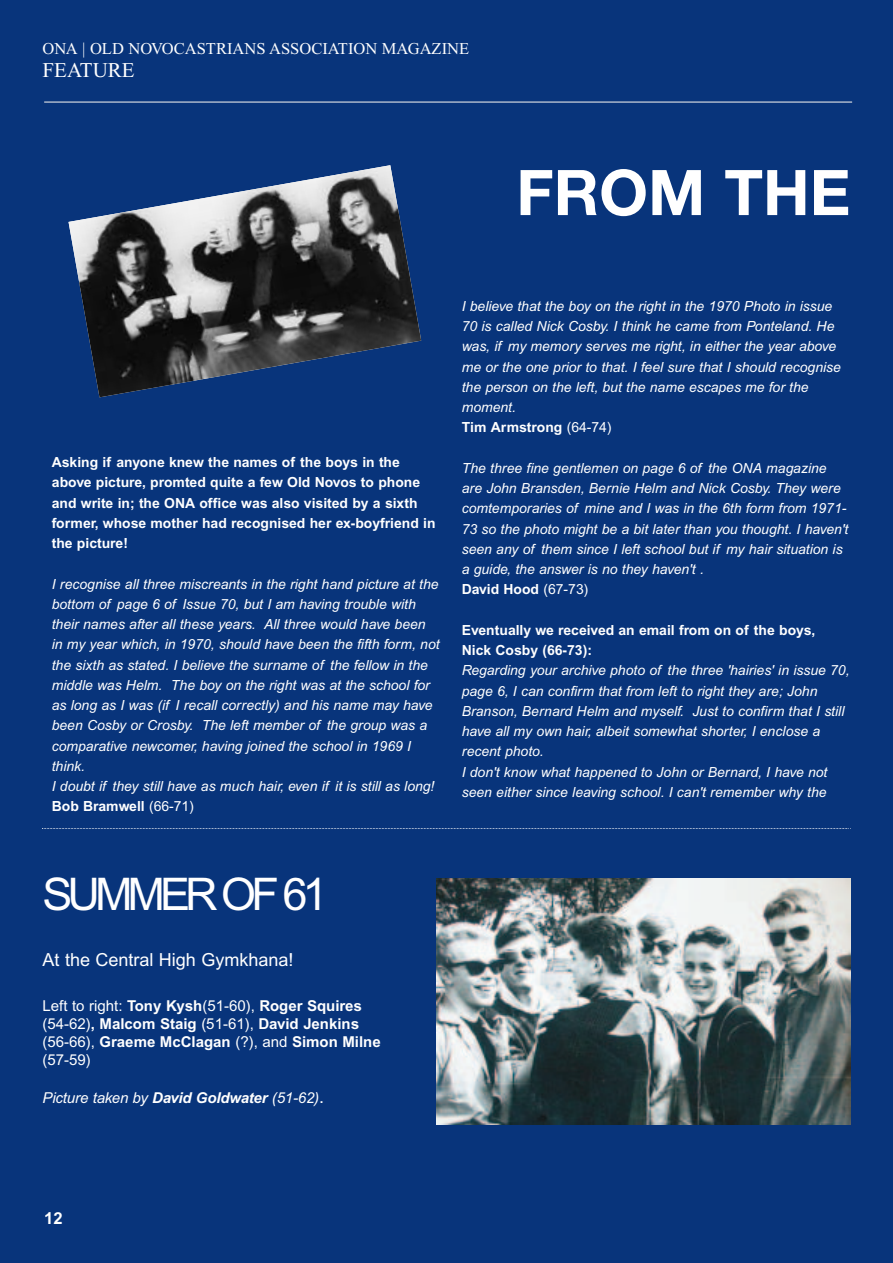
<style>
.page{position:relative;width:893px;height:1263px;background:#08347b}
.page>*{position:absolute;margin:0;border:0;box-sizing:border-box;transform-origin:0 0}
.t1{font:700 63px "Helvetica Neue";color:#fff}
.t2{font:45px "Arial";letter-spacing:-.11em;color:#fff}
.t3{font:21px "Times New Roman";color:#fff}
.t4{font:18px "Arial";color:#fff}
.t5{font:16.5px "Times New Roman";color:#fff}
.t6{font:700 16.5px "Arial";color:#fff}
.t7{font:700 15px/18px "Arial";color:#fff}
.t8{font:italic 15px "Arial";letter-spacing:-.01em;color:#fff}
.t9{font:italic 13.95px/20.2px "Arial";color:#fff}
.t10{font:700 13.95px/20.2px "Arial";color:#fff}
.s1{font-weight:700;font-style:normal}
.s2{font-style:normal}
.s3{font-weight:400}
.s4{font-weight:700}
.s5{font-style:normal;font-size:18px}
</style>
<div class="page">
<hr style="left:44px;top:102px;width:808px;height:1px;background:#fbf8f2">
<img style="left:69px;top:165px;width:352px;height:232px">
<img style="left:437px;top:878px;width:413px;height:246px">
<svg style="left:42px;top:828px;width:809px;height:1px"></svg>
<p class="t5" style="left:43px;top:43px;width:428px">ONA | OLD NOVOCASTRIANS ASSOCIATION MAGAZINE</p>
<h3 class="t3" style="left:43px;top:62px;width:94px">FEATURE</h3>
<h1 class="t1" style="left:516px;top:170px;width:336px">FROM THE</h1>
<p class="t10" style="left:52px;top:453px;width:385px">Asking if anyone knew the names of the boys in the above picture, promted quite a few Old Novos to phone and write in; the ONA office was also visited by a sixth former, whose mother had recognised her ex-boyfriend in the picture!</p>
<p class="t9" style="left:52px;top:575px;width:389px">I recognise all three miscreants in the right hand picture at the bottom of page 6 of Issue 70, but I am having trouble with their names after all these years. All three would have been in my year which, in 1970, should have been the fifth form, not the sixth as stated. I believe the surname of the fellow in the middle was Helm. The boy on the right was at the school for as long as I was (if I recall correctly) and his name may have been Cosby or Crosby. The left member of the group was a comparative newcomer, having joined the school in 1969 I think.<br>I doubt if they still have as much hair, even if it is still as long!<br><span class="s1">Bob Bramwell</span> <span class="s2">(66-71)</span></p>
<p class="t9" style="left:462px;top:297px;width:381px">I believe that the boy on the right in the 1970 Photo in issue 70 is called Nick Cosby. I think he came from Ponteland. He was, if my memory serves me right, in either the year above me or the one prior to that. I feel sure that I should recognise the person on the left, but the name escapes me for the moment.<br><span class="s1">Tim Armstrong</span> <span class="s2">(64-74)</span></p>
<p class="t9" style="left:462px;top:459px;width:388px">The three fine gentlemen on page 6 of the ONA magazine are John Bransden, Bernie Helm and Nick Cosby. They were comtemporaries of mine and I was in the 6th form from 1971- 73 so the photo might be a bit later than you thought. I haven't seen any of them since I left school but if my hair situation is a guide, the answer is no they haven't .<br><span class="s1">David Hood</span> <span class="s2">(67-73)</span></p>
<p class="t10" style="left:462px;top:621px;width:355px">Eventually we received an email from on of the boys,<br>Nick Cosby (66-73):</p>
<p class="t9" style="left:462px;top:662px;width:389px">Regarding your archive photo of the three 'hairies' in issue 70, page 6, I can confirm that from left to right they are; John Branson, Bernard Helm and myself. Just to confirm that I still have all my own hair, albeit somewhat shorter, I enclose a recent photo.<br>I don't know what happened to John or Bernard, I have not seen either since leaving school. I can't remember why the</p>
<h2 class="t2" style="left:43px;top:877px;width:287px">SUMMER OF 61</h2>
<p class="t4" style="left:43px;top:953px;width:252px">At the Central High Gymkhana!</p>
<p class="t7" style="left:43px;top:998px;width:340px"><span class="s3">Left to right:</span> Tony Kysh<span class="s3">(51-60),</span> Roger Squires <span class="s3">(54-62)</span>, Malcom Staig <span class="s3">(51-61),</span> David Jenkins <span class="s3">(56-66),</span> Graeme McClagan <span class="s3">(?), and</span> Simon Milne <span class="s3">(57-59)</span></p>
<p class="t8" style="left:43px;top:1092px;width:283px">Picture taken by <span class="s4">David Goldwater</span> (51-62)<span class="s5">.</span></p>
<p class="t6" style="left:44px;top:1212px;width:20px">12</p>
</div>
